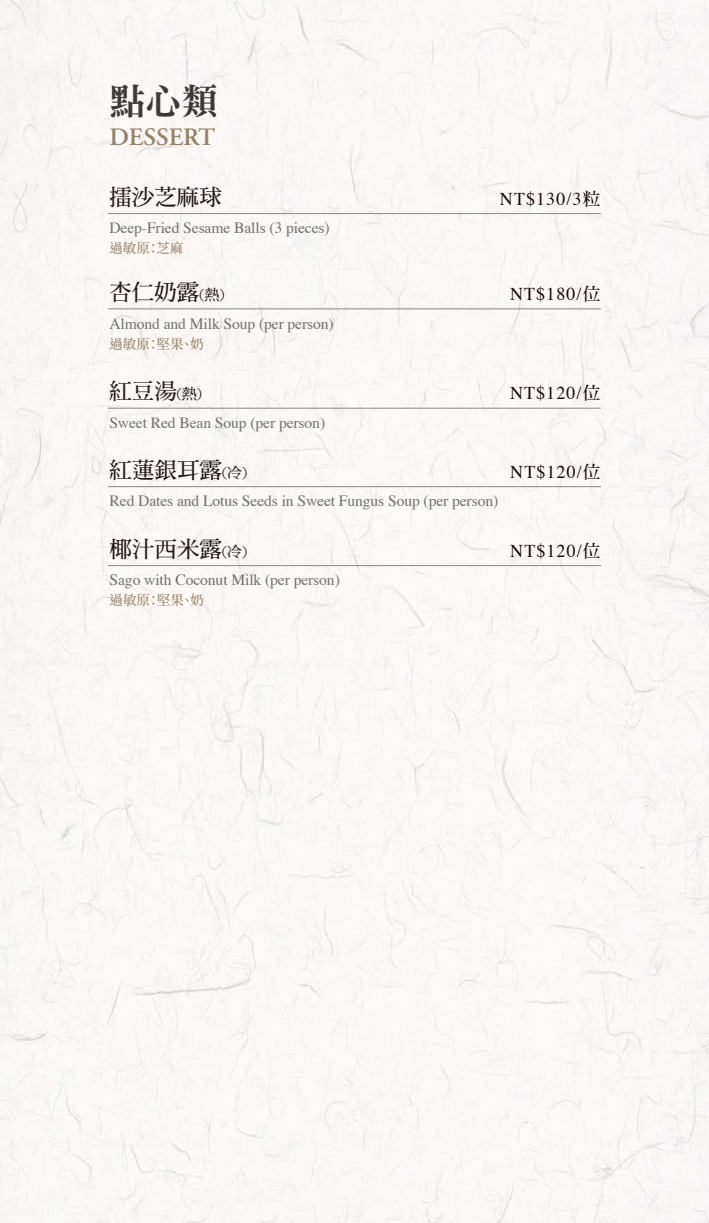
<style>
.page{position:relative;width:709px;height:1223px;background:#fff}
.page>*{position:absolute;margin:0;border:0;box-sizing:border-box;transform-origin:0 0}
.t1{font:36.25px "DF Ming Std W9";color:#3e3a39}
.t2{font:600 25px "Adobe Garamond Pro";color:#978268}
.t3{font:22.5px "DF Ming Std W7";color:#221815}
.t4{font:18px "Times";letter-spacing:.06em;color:#1a0b08}
.t5{font:15.62px "Times";letter-spacing:-.005em;color:#717171}
.t6{font:500 13.5px "Noto Serif CJ Ktc";color:#978268}
.s1{font-size:15px}
.s2{font-family:"DF Ming Std W7";font-size:17.5px}
</style>
<div class="page">
<div style="left:0;top:0;width:709px;height:1222px;background:#faf8f6"></div>
<hr style="left:108px;top:213px;width:493px;height:1px;background:#898989">
<hr style="left:108px;top:309px;width:493px;height:1px;background:#898989">
<hr style="left:108px;top:486px;width:493px;height:1px;background:#898989">
<hr style="left:108px;top:565px;width:493px;height:1px;background:#898989">
<hr style="left:108px;top:408px;width:493px;height:1px;background:#898989">
<h1 class="t1" style="left:109px;top:81px;width:110px">點心類</h1>
<h2 class="t2" style="left:109px;top:123px;width:107px">DESSERT</h2>
<h3 class="t3" style="left:109px;top:184px;width:114px">擂沙芝麻球</h3>
<p class="t5" style="left:109px;top:213px;width:222px">Deep-Fried Sesame Balls (3 pieces)</p>
<p class="t6" style="left:109px;top:241px;width:76px">過敏原：芝麻</p>
<h3 class="t3" style="left:109px;top:279px;width:116px">杏仁奶露<span class="s1">(熱)</span></h3>
<p class="t5" style="left:109px;top:309px;width:226px">Almond and Milk Soup (per person)</p>
<p class="t6" style="left:109px;top:336px;width:96px">過敏原：堅果、奶</p>
<h3 class="t3" style="left:109px;top:379px;width:94px">紅豆湯<span class="s1">(熱)</span></h3>
<p class="t5" style="left:109px;top:408px;width:217px">Sweet Red Bean Soup (per person)</p>
<p class="t4" style="left:500px;top:182px;width:102px">NT$130/3<span class="s2">粒</span></p>
<p class="t4" style="left:510px;top:277px;width:92px">NT$180/<span class="s2">位</span></p>
<p class="t4" style="left:510px;top:376px;width:92px">NT$120/<span class="s2">位</span></p>
<h3 class="t3" style="left:110px;top:457px;width:139px">紅蓮銀耳露<span class="s1">(冷)</span></h3>
<p class="t5" style="left:110px;top:486px;width:390px">Red Dates and Lotus Seeds in Sweet Fungus Soup (per person)</p>
<h3 class="t3" style="left:110px;top:536px;width:139px">椰汁西米露<span class="s1">(冷)</span></h3>
<p class="t5" style="left:110px;top:565px;width:232px">Sago with Coconut Milk (per person)</p>
<p class="t6" style="left:110px;top:592px;width:96px">過敏原：堅果、奶</p>
<p class="t4" style="left:510px;top:455px;width:92px">NT$120/<span class="s2">位</span></p>
<p class="t4" style="left:510px;top:534px;width:92px">NT$120/<span class="s2">位</span></p>
</div>
